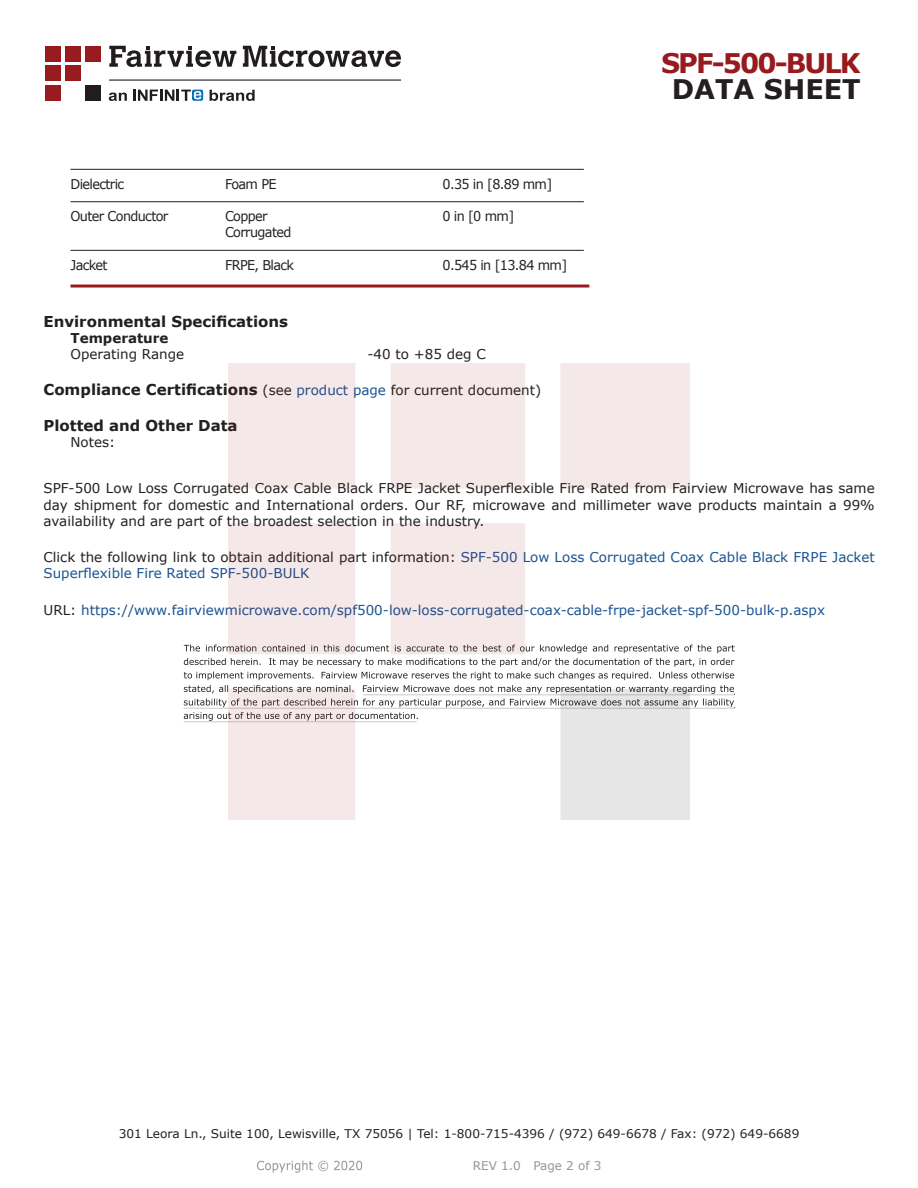
<style>
.page{position:relative;width:918px;height:1188px;background:#fff}
.page>*{position:absolute;margin:0;border:0;box-sizing:border-box;transform-origin:0 0}
.FM{font:700 27px "Verdana";letter-spacing:-.07em;color:#981a1e}
.t1{font:700 27px "Verdana";color:#231f20}
.Head1_for_Compliance{font:700 15px "Verdana";color:#231f20}
.Head1{font:700 15px "Verdana";color:#231f20}
.Web_Description_Para{font:13.5px/16.2px "Verdana";color:#231f20;text-align:justify}
.Web_Description_Para-2{font:13.5px/16.2px "Verdana";color:#1a5392}
.URL_para{font:13.5px "Verdana";color:#1a5392}
.Table_Body_Construct{font:13.5px "Verdana";letter-spacing:-.05em;color:#231f20;scale:.95 1}
.Specs_Para{font:13.5px "Verdana";color:#231f20}
.Head2_after_Head1{font:700 13.5px "Verdana";color:#231f20}
.t2{font:12px "Verdana";color:#231f20}
.REV_Info{font:12px "Verdana";color:#939598}
.s1{font-weight:400;font-size:13.5px}
.s2{font-weight:400;font-size:13.5px;color:#1a5392}
.s3{color:#231f20}
</style>
<div class="page">
<hr style="left:70px;top:169px;width:514px;height:1px;background:#231f20">
<hr style="left:70px;top:201px;width:514px;height:1px;background:#231f20">
<hr style="left:70px;top:250px;width:514px;height:1px;background:#231f20">
<hr style="left:70px;top:285px;width:519px;height:3px;background:#981a1e">
<svg style="left:184px;top:645px;width:551px;height:76px"></svg>
<hr style="left:363px;top:694px;width:372px;height:1px;background:#231f20">
<hr style="left:183px;top:708px;width:551px;height:1px;background:#231f20">
<hr style="left:184px;top:721px;width:233px;height:1px;background:#231f20">
<img style="left:257px;top:1160px;width:106px;height:13px">
<img style="left:228px;top:364px;width:462px;height:456px">
<div style="left:45px;top:46px;width:16px;height:15px;background:#971b1f"></div>
<div style="left:65px;top:66px;width:16px;height:15px;background:#971b1f"></div>
<div style="left:85px;top:85px;width:16px;height:16px;background:#211d1e"></div>
<div style="left:45px;top:85px;width:16px;height:16px;background:#971b1f"></div>
<div style="left:85px;top:46px;width:16px;height:15px;background:#971b1f"></div>
<div style="left:45px;top:66px;width:16px;height:15px;background:#971b1f"></div>
<div style="left:65px;top:46px;width:16px;height:15px;background:#971b1f"></div>
<svg style="left:109px;top:46px;width:292px;height:21px"></svg>
<svg style="left:192px;top:90px;width:11px;height:11px"></svg>
<svg style="left:133px;top:90px;width:68px;height:11px"></svg>
<svg style="left:210px;top:90px;width:45px;height:11px"></svg>
<svg style="left:109px;top:93px;width:18px;height:8px"></svg>
<hr style="left:109px;top:80px;width:292px;height:1px;background:#211d1e">
<p class="Table_Body_Construct" style="left:70px;top:174px;width:58px">Dielectric</p>
<p class="Table_Body_Construct" style="left:225px;top:174px;width:56px">Foam PE</p>
<p class="Table_Body_Construct" style="left:443px;top:174px;width:117px">0.35 in [8.89 mm]</p>
<p class="Table_Body_Construct" style="left:70px;top:207px;width:105px">Outer Conductor</p>
<p class="Table_Body_Construct" style="left:225px;top:207px;width:46px">Copper</p>
<p class="Table_Body_Construct" style="left:443px;top:207px;width:77px">0 in [0 mm]</p>
<p class="Table_Body_Construct" style="left:225px;top:223px;width:71px">Corrugated</p>
<p class="Table_Body_Construct" style="left:70px;top:255px;width:41px">Jacket</p>
<p class="Table_Body_Construct" style="left:225px;top:255px;width:74px">FRPE, Black</p>
<p class="Table_Body_Construct" style="left:443px;top:255px;width:133px">0.545 in [13.84 mm]</p>
<p class="FM" style="left:661px;top:44px;width:201px">SPF-500-BULK</p>
<p class="t1" style="left:672px;top:70px;width:191px">DATA SHEET</p>
<p class="Head1" style="left:44px;top:310px;width:246px">Environmental Specifications</p>
<p class="Head2_after_Head1" style="left:70px;top:328px;width:100px">Temperature</p>
<p class="Specs_Para" style="left:70px;top:345px;width:115px">Operating Range</p>
<p class="Specs_Para" style="left:368px;top:345px;width:120px">-40 to +85 deg C</p>
<p class="Head1_for_Compliance" style="left:44px;top:379px;width:499px">Compliance Certifications <span class="s1">(see</span> <span class="s2">product page</span> <span class="s1">for current document)</span></p>
<p class="Head1_for_Compliance" style="left:44px;top:415px;width:196px">Plotted and Other Data</p>
<p class="Specs_Para" style="left:70px;top:433px;width:46px">Notes:</p>
<p class="Web_Description_Para" style="left:44px;top:480px;width:833px">SPF-500 Low Loss Corrugated Coax Cable Black FRPE Jacket Superflexible Fire Rated from Fairview Microwave has same day shipment for domestic and International orders. Our RF, microwave and millimeter wave products maintain a 99% availability and are part of the broadest selection in the industry.</p>
<p class="Web_Description_Para-2" style="left:44px;top:549px;width:833px"><span class="s3">Click the following link to obtain additional part information:</span> SPF-500 Low Loss Corrugated Coax Cable Black FRPE Jacket<br>Superflexible Fire Rated SPF-500-BULK</p>
<p class="URL_para" style="left:44px;top:601px;width:783px"><span class="s3">URL:</span> https://www.fairviewmicrowave.com/spf500-low-loss-corrugated-coax-cable-frpe-jacket-spf-500-bulk-p.aspx</p>
<p class="t2" style="left:119px;top:1125px;width:682px">301 Leora Ln., Suite 100, Lewisville, TX 75056 | Tel: 1-800-715-4396 / (972) 649-6678 / Fax: (972) 649-6689</p>
<p class="REV_Info" style="left:473px;top:1157px;width:130px">REV 1.0 Page 2 of 3</p>
</div>
